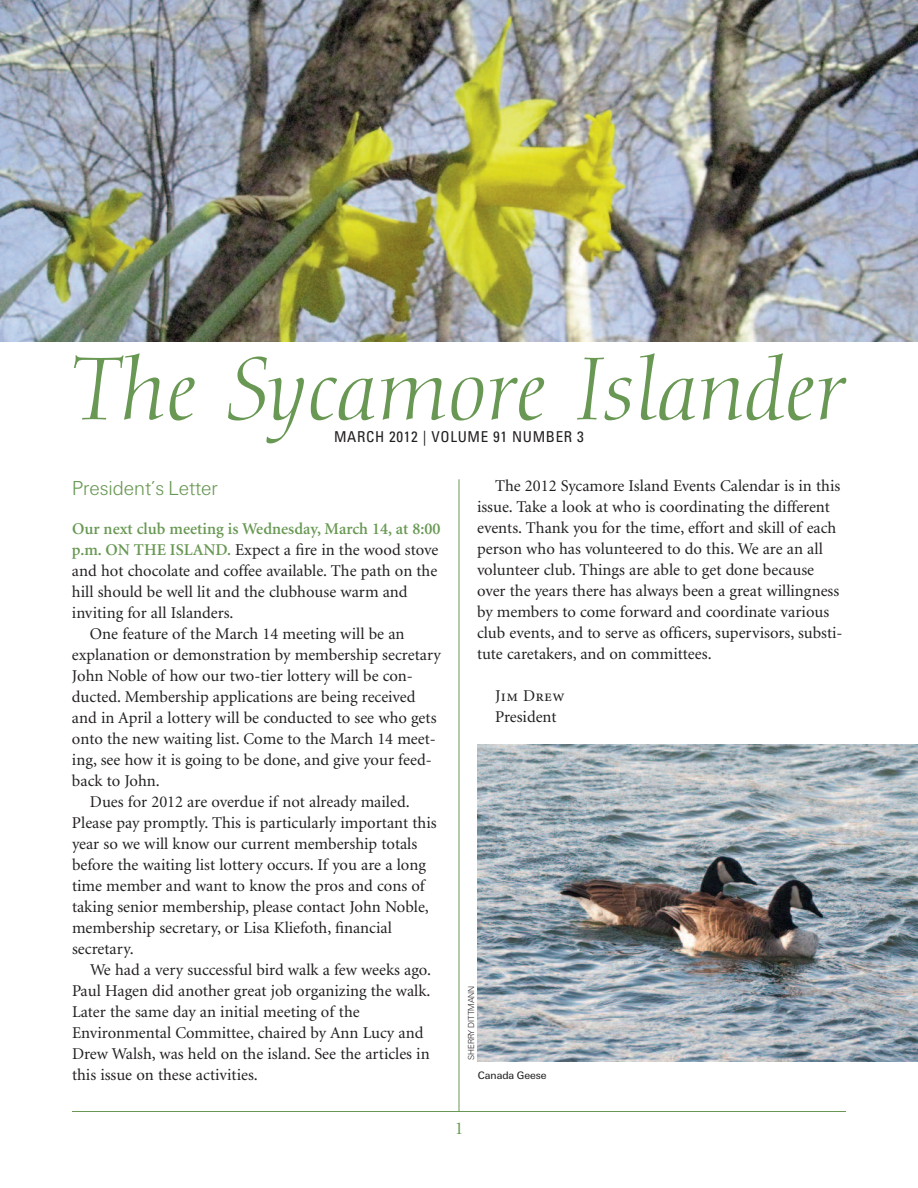
<style>
.page{position:relative;width:918px;height:1188px;background:#fff}
.page>*{position:absolute;margin:0;border:0;box-sizing:border-box;transform-origin:0 0}
.t1{font:italic 87px "Diotima";color:#689853}
.t2{font:21px "U45";color:#689853}
.t3{font:18px "Minion";color:#689853}
.t4{font:16.5px/21px "Minion";color:#231f20}
.t5{font:600 16.5px "Minion";color:#689853}
.t6{font:16.5px "Minion Regular SC";color:#231f20}
.t7{font:condensed 15px "Univers";letter-spacing:.045em;color:#231f20}
.t8{font:11.25px "U55";color:#231f20}
.t9{font:9px "U45";color:#231f20}
.s1{font-weight:600;color:#689853}
.s2{font-family:"Minion"}
</style>
<div class="page">
<hr style="left:459px;top:479px;width:1px;height:633px;background:#689853">
<hr style="left:72px;top:1111px;width:774px;height:1px;background:#689853">
<img style="left:0;top:0;width:918px;height:341px">
<img style="left:477px;top:745px;width:441px;height:316px">
<h1 class="t1" style="left:72px;top:354px;width:775px">The Sycamore Islander</h1>
<p class="t7" style="left:334px;top:431px;width:251px">MARCH 2012 | VOLUME 91 NUMBER 3</p>
<p class="t2" style="left:72px;top:481px;width:147px">President’s Letter</p>
<p class="t5" style="left:72px;top:522px;width:370px">Our next club meeting is Wednesday, March 14, at 8:00</p>
<p class="t4" style="left:72px;top:540px;width:368px"><span class="s1">p.m. ON THE ISLAND.</span> Expect a fire in the wood stove</p>
<p class="t4" style="left:72px;top:561px;width:367px">and hot chocolate and coffee available. The path on the</p>
<p class="t4" style="left:72px;top:582px;width:337px">hill should be well lit and the clubhouse warm and</p>
<p class="t4" style="left:72px;top:603px;width:163px">inviting for all Islanders.</p>
<p class="t4" style="left:90px;top:624px;width:316px">One feature of the March 14 meeting will be an</p>
<p class="t4" style="left:72px;top:645px;width:370px">explanation or demonstration by membership secretary</p>
<p class="t4" style="left:72px;top:666px;width:342px">John Noble of how our two-tier lottery will be con-</p>
<p class="t4" style="left:72px;top:687px;width:345px">ducted. Membership applications are being received</p>
<p class="t4" style="left:72px;top:708px;width:366px">and in April a lottery will be conducted to see who gets</p>
<p class="t4" style="left:72px;top:729px;width:366px">onto the new waiting list. Come to the March 14 meet-</p>
<p class="t4" style="left:72px;top:750px;width:361px">ing, see how it is going to be done, and give your feed-</p>
<p class="t4" style="left:72px;top:771px;width:89px">back to John.</p>
<p class="t4" style="left:90px;top:792px;width:321px">Dues for 2012 are overdue if not already mailed.</p>
<p class="t4" style="left:72px;top:813px;width:366px">Please pay promptly. This is particularly important this</p>
<p class="t4" style="left:72px;top:834px;width:347px">year so we will know our current membership totals</p>
<p class="t4" style="left:72px;top:855px;width:355px">before the waiting list lottery occurs. If you are a long</p>
<p class="t4" style="left:72px;top:876px;width:354px">time member and want to know the pros and cons of</p>
<p class="t4" style="left:72px;top:897px;width:358px">taking senior membership, please contact John Noble,</p>
<p class="t4" style="left:72px;top:918px;width:321px">membership secretary, or Lisa Kliefoth, financial</p>
<p class="t4" style="left:72px;top:939px;width:63px">secretary.</p>
<p class="t4" style="left:90px;top:960px;width:343px">We had a very successful bird walk a few weeks ago.</p>
<p class="t4" style="left:72px;top:981px;width:360px">Paul Hagen did another great job organizing the walk.</p>
<p class="t4" style="left:72px;top:1002px;width:289px">Later the same day an initial meeting of the</p>
<p class="t4" style="left:72px;top:1023px;width:353px">Environmental Committee, chaired by Ann Lucy and</p>
<p class="t4" style="left:72px;top:1044px;width:359px">Drew Walsh, was held on the island. See the articles in</p>
<p class="t4" style="left:72px;top:1065px;width:187px">this issue on these activities.</p>
<p class="t4" style="left:477px;top:477px;width:367px;text-indent:18px">The 2012 Sycamore Island Events Calendar is in this issue. Take a look at who is coordinating the different events. Thank you for the time, effort and skill of each person who has volunteered to do this. We are an all volunteer club. Things are able to get done because over the years there has always been a great willingness by members to come forward and coordinate various club events, and to serve as officers, supervisors, substi&shy;tute caretakers, and on committees.</p>
<p class="t6" style="left:495px;top:690px;width:71px"><span class="s2">J</span>im <span class="s2">D</span>rew</p>
<p class="t4" style="left:495px;top:708px;width:63px">President</p>
<p class="t9" style="left:468px;top:1060px;width:76px;rotate:-90deg">SHERRY DITTMANN</p>
<p class="t8" style="left:478px;top:1071px;width:70px">Canada Geese</p>
<p class="t3" style="left:455px;top:1121px;width:10px">1</p>
</div>
